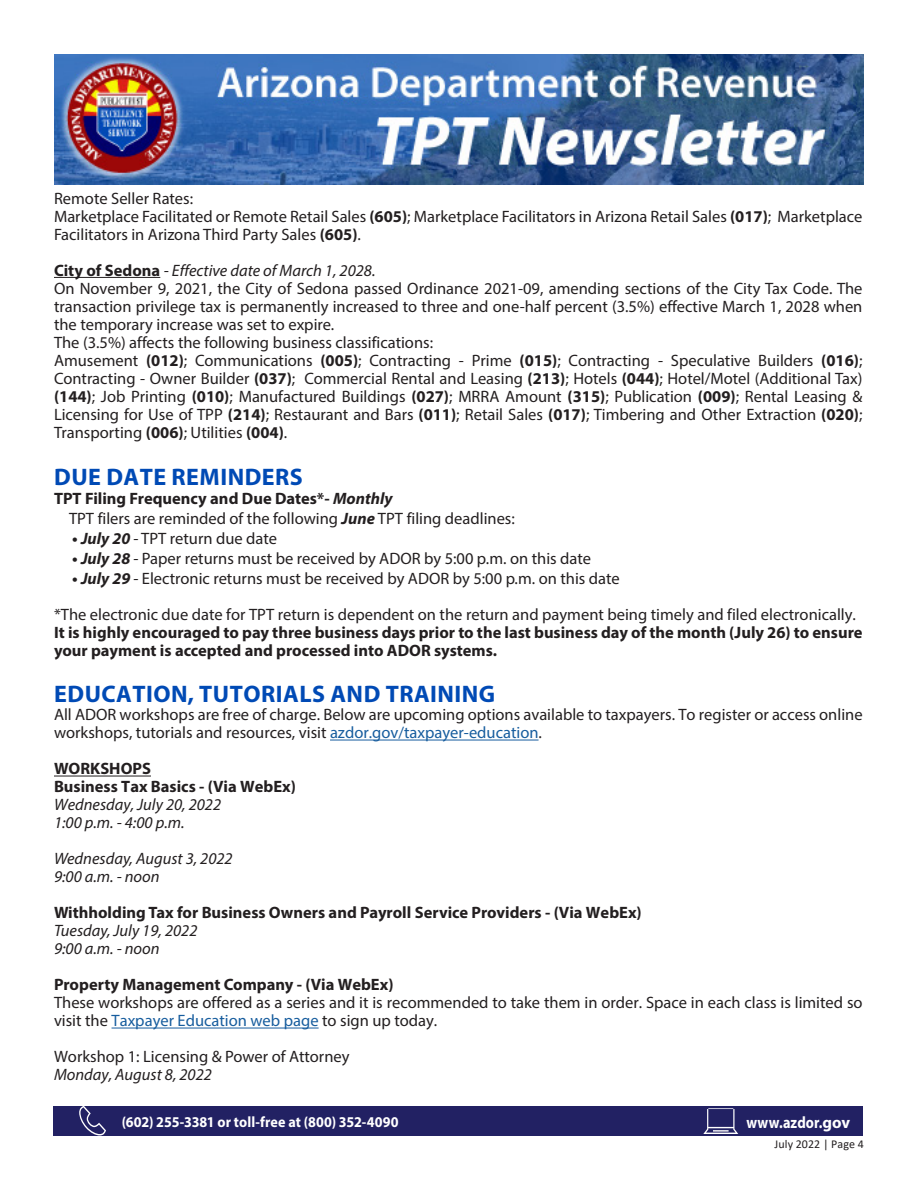
<style>
.page{position:relative;width:918px;height:1188px;background:#fff}
.page>*{position:absolute;margin:0;border:0;box-sizing:border-box;transform-origin:0 0}
.Subheader{font:700 24px "Myriad Pro";letter-spacing:.02em;color:#004ab5}
.Body{font:16.5px/18px "Myriad Pro";color:#231f20}
.Body-2{font:700 16.5px/18px "Myriad Pro";color:#231f20}
.Body-3{font:italic 16.5px "Myriad Pro";color:#231f20}
.t1{font:700 16.5px "Myriad Pro";letter-spacing:.005em;color:#fff;scale:.86 1}
.t2{font:700 15px "Myriad Pro";letter-spacing:.005em;color:#fff;scale:.94 1}
.t3{font:12px "Calibri";letter-spacing:.01em;color:#231f20}
.s1{font-weight:700}
.s2{font-weight:700;font-style:normal}
.s3{font-style:italic}
.s4{font-weight:700;font-style:italic}
.s5{color:#175d9e}
</style>
<div class="page">
<img style="left:54px;top:54px;width:810px;height:131px">
<div style="left:53px;top:1106px;width:810px;height:30px;background:#222163"></div>
<svg style="left:703px;top:1108px;width:35px;height:26px"></svg>
<svg style="left:79px;top:1106px;width:27px;height:29px"></svg>
<hr style="left:54px;top:277px;width:106px;height:1px;background:#231f20">
<hr style="left:330px;top:740px;width:209px;height:1px;background:#175d9e">
<hr style="left:54px;top:776px;width:97px;height:1px;background:#231f20">
<hr style="left:112px;top:1028px;width:207px;height:1px;background:#175d9e">
<p class="Body" style="left:54px;top:189px;width:141px">Remote Seller Rates:</p>
<p class="Body" style="left:54px;top:207px;width:810px">Marketplace Facilitated or Remote Retail Sales <span class="s1">(605)</span>; Marketplace Facilitators in Arizona Retail Sales <span class="s1">(017)</span>; Marketplace<br>Facilitators in Arizona Third Party Sales <span class="s1">(605)</span>.</p>
<p class="Body-3" style="left:54px;top:260px;width:323px"><span class="s2">City of Sedona</span> - Effective date of March 1, 2028.</p>
<p class="Body" style="left:54px;top:279px;width:810px;text-align:justify">On November 9, 2021, the City of Sedona passed Ordinance 2021-09, amending sections of the City Tax Code. The transaction privilege tax is permanently increased to three and one-half percent (3.5%) effective March 1, 2028 when the temporary increase was set to expire.</p>
<p class="Body" style="left:54px;top:333px;width:381px">The (3.5%) affects the following business classifications:</p>
<p class="Body" style="left:54px;top:351px;width:810px;text-align:justify">Amusement <span class="s1">(012)</span>; Communications <span class="s1">(005)</span>; Contracting - Prime <span class="s1">(015)</span>; Contracting - Speculative Builders <span class="s1">(016)</span>; Contracting - Owner Builder <span class="s1">(037)</span>; Commercial Rental and Leasing <span class="s1">(213)</span>; Hotels <span class="s1">(044)</span>; Hotel/Motel (Additional Tax) <span class="s1">(144)</span>; Job Printing <span class="s1">(010)</span>; Manufactured Buildings <span class="s1">(027)</span>; MRRA Amount <span class="s1">(315)</span>; Publication <span class="s1">(009)</span>; Rental Leasing &amp; Licensing for Use of TPP <span class="s1">(214)</span>; Restaurant and Bars <span class="s1">(011)</span>; Retail Sales <span class="s1">(017)</span>; Timbering and Other Extraction <span class="s1">(020)</span>; Transporting <span class="s1">(006)</span>; Utilities <span class="s1">(004)</span>.</p>
<p class="Subheader" style="left:54px;top:461px;width:250px">DUE DATE REMINDERS</p>
<p class="Body-2" style="left:54px;top:489px;width:340px">TPT Filing Frequency and Due Dates*- <span class="s3">Monthly</span></p>
<p class="Body" style="left:69px;top:509px;width:447px">TPT filers are reminded of the following <span class="s4">June</span> TPT filing deadlines:</p>
<p class="Body" style="left:72px;top:529px;width:207px"><span class="s4">• July 20</span> - TPT return due date</p>
<p class="Body" style="left:72px;top:549px;width:521px"><span class="s4">• July 28</span> - Paper returns must be received by ADOR by 5:00 p.m. on this date</p>
<p class="Body" style="left:72px;top:569px;width:549px"><span class="s4">• July 29</span> - Electronic returns must be received by ADOR by 5:00 p.m. on this date</p>
<p class="Body" style="left:54px;top:605px;width:804px">*The electronic due date for TPT return is dependent on the return and payment being timely and filed electronically.</p>
<p class="Body-2" style="left:54px;top:622px;width:810px">It is highly encouraged to pay three business days prior to the last business day of the month (July 26) to ensure your payment is accepted and processed into ADOR systems.</p>
<p class="Subheader" style="left:54px;top:679px;width:443px">EDUCATION, TUTORIALS AND TRAINING</p>
<p class="Body" style="left:54px;top:706px;width:810px">All ADOR workshops are free of charge. Below are upcoming options available to taxpayers. To register or access online workshops, tutorials and resources, visit <span class="s5">azdor.gov/taxpayer-education</span>.</p>
<p class="Body-2" style="left:54px;top:759px;width:99px">WORKSHOPS</p>
<p class="Body-2" style="left:54px;top:777px;width:243px">Business Tax Basics - (Via WebEx)</p>
<p class="Body-3" style="left:54px;top:795px;width:169px">Wednesday, July 20, 2022</p>
<p class="Body-3" style="left:54px;top:813px;width:132px">1:00 p.m. - 4:00 p.m.</p>
<p class="Body-3" style="left:54px;top:849px;width:180px">Wednesday, August 3, 2022</p>
<p class="Body-3" style="left:54px;top:867px;width:107px">9:00 a.m. - noon</p>
<p class="Body-2" style="left:54px;top:903px;width:589px">Withholding Tax for Business Owners and Payroll Service Providers - (Via WebEx)</p>
<p class="Body-3" style="left:54px;top:921px;width:145px">Tuesday, July 19, 2022</p>
<p class="Body-3" style="left:54px;top:939px;width:107px">9:00 a.m. - noon</p>
<p class="Body-2" style="left:54px;top:975px;width:341px">Property Management Company - (Via WebEx)</p>
<p class="Body" style="left:54px;top:994px;width:810px">These workshops are offered as a series and it is recommended to take them in order. Space in each class is limited so visit the <span class="s5">Taxpayer Education web page</span> to sign up today.</p>
<p class="Body" style="left:54px;top:1048px;width:297px">Workshop 1: Licensing &amp; Power of Attorney</p>
<p class="Body-3" style="left:54px;top:1065px;width:159px">Monday, August 8, 2022</p>
<p class="t2" style="left:122px;top:1112px;width:296px">(602) 255-3381 or toll-free at (800) 352-4090</p>
<p class="t1" style="left:746px;top:1112px;width:122px">www.azdor.gov</p>
<p class="t3" style="left:774px;top:1135px;width:91px">July 2022 | Page 4</p>
</div>
